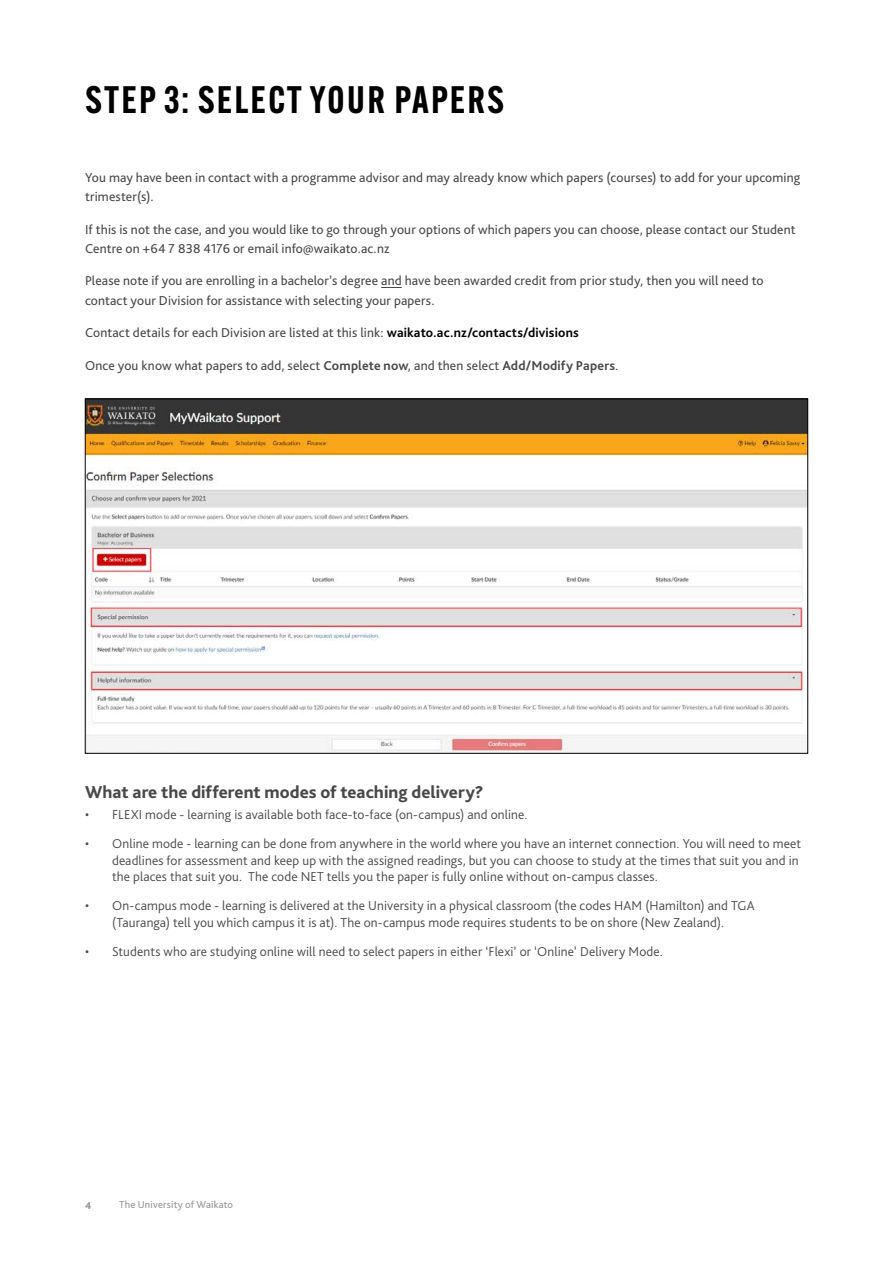
<style>
.page{position:relative;width:893px;height:1263px;background:#fff}
.page>*{position:absolute;margin:0;border:0;box-sizing:border-box;transform-origin:0 0}
.t1{font:600 37.5px "Alternate Gothic ATF";letter-spacing:.06em;color:#000}
.t2{font:800 18px "Bliss Pro";color:#48484a}
.t3{font:300 13.5px/16.5px "Bliss Pro";letter-spacing:.01em;color:#48484a}
.body{font:13.5px/19.5px "Bliss Pro";letter-spacing:.01em;color:#48484a}
.t4{font:10.5px "Bliss Pro";letter-spacing:.015em;color:#939598}
.t5{font:800 10.5px "Bliss Pro";color:#939598}
.s1{font-weight:700;color:#000}
.s2{font-weight:700}
</style>
<div class="page">
<svg style="left:381px;top:287px;width:21px;height:1px"></svg>
<img style="left:87px;top:401px;width:719px;height:350px">
<h2 class="t1" style="left:85px;top:76px;width:420px">STEP 3: SELECT YOUR PAPERS</h2>
<p class="body" style="left:85px;top:168px;width:717px">You may have been in contact with a programme advisor and may already know which papers (courses) to add for your upcoming trimester(s).</p>
<p class="body" style="left:85px;top:219px;width:712px">If this is not the case, and you would like to go through your options of which papers you can choose, please contact our Student<br>Centre on +64 7 838 4176 or email info@waikato.ac.nz</p>
<p class="body" style="left:85px;top:271px;width:680px">Please note if you are enrolling in a bachelor’s degree and have been awarded credit from prior study, then you will need to contact your Division for assistance with selecting your papers.</p>
<p class="body" style="left:85px;top:323px;width:495px">Contact details for each Division are listed at this link: <span class="s1">waikato.ac.nz/contacts/divisions</span></p>
<p class="body" style="left:85px;top:355px;width:535px">Once you know what papers to add, select <span class="s2">Complete now</span>, and then select <span class="s2">Add/Modify Papers</span>.</p>
<h3 class="t2" style="left:85px;top:781px;width:400px">What are the different modes of teaching delivery?</h3>
<p class="t3" style="left:85px;top:806px;width:444px">• FLEXI mode - learning is available both face-to-face (on-campus) and online.</p>
<p class="t3" style="left:112px;top:835px;width:690px;text-indent:-27px">• Online mode - learning can be done from anywhere in the world where you have an internet connection. You will need to meet deadlines for assessment and keep up with the assigned readings, but you can choose to study at the times that suit you and in the places that suit you. The code NET tells you the paper is fully online without on-campus classes.</p>
<p class="t3" style="left:85px;top:897px;width:671px;text-align:center">• On-campus mode - learning is delivered at the University in a physical classroom (the codes HAM (Hamilton) and TGA (Tauranga) tell you which campus it is at). The on-campus mode requires students to be on shore (New Zealand).</p>
<p class="t3" style="left:85px;top:943px;width:579px">• Students who are studying online will need to select papers in either ‘Flexi’ or ‘Online’ Delivery Mode.</p>
<p class="t5" style="left:85px;top:1199px;width:8px">4</p>
<p class="t4" style="left:119px;top:1198px;width:116px">The University of Waikato</p>
</div>
